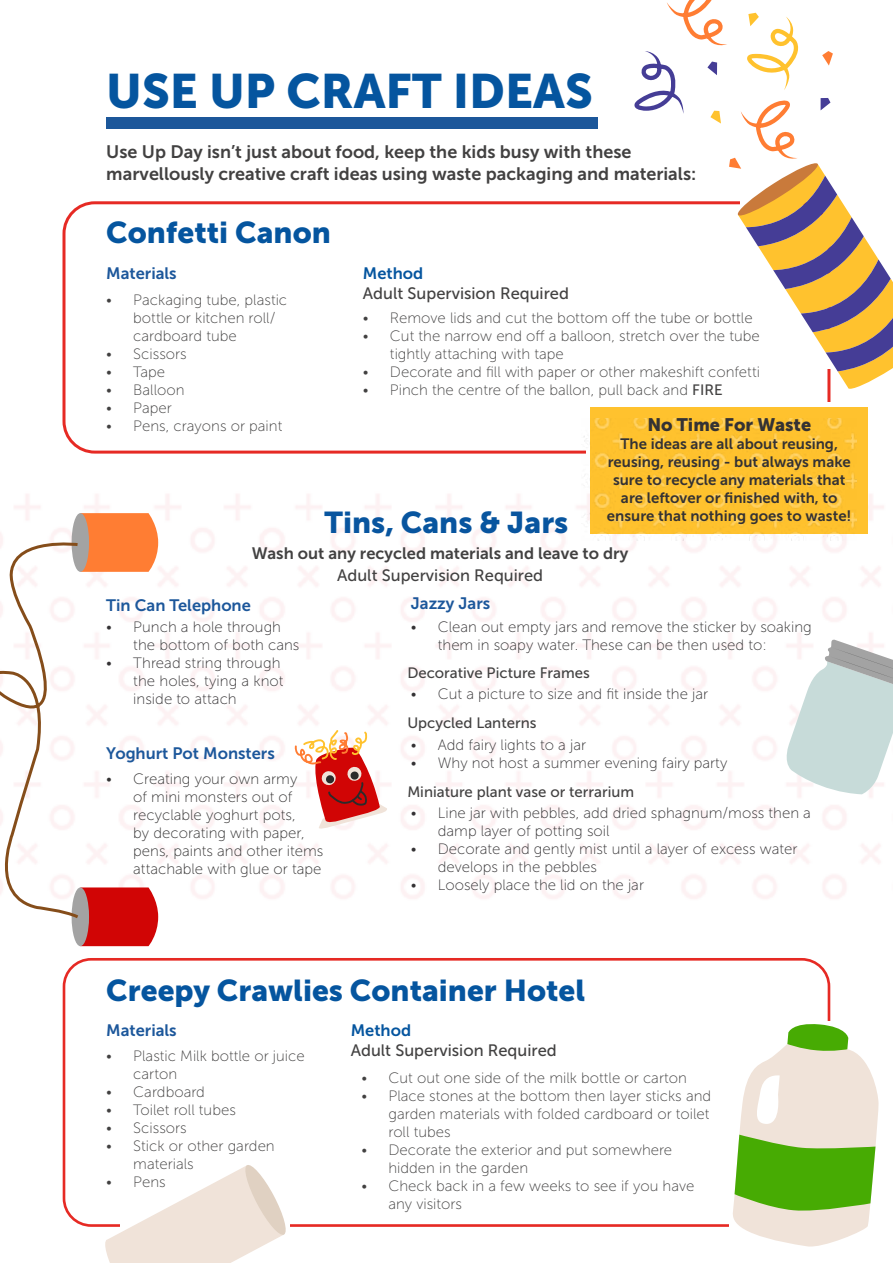
<style>
.page{position:relative;width:893px;height:1263px;background:#fff}
.page>*{position:absolute;margin:0;border:0;box-sizing:border-box;transform-origin:0 0}
.t1{font:48px "Museo Sans 900";color:#05559f}
.t2{font:30px "Museo Sans 900";color:#05559f}
.t3{font:30px "Museo Sans 900";color:#08559f}
.t4{font:18px/21.6px "Museo Sans 700";color:#424141}
.t5{font:18px "Museo Sans 900";color:#343234}
.t6{font:16.5px "Museo Sans 500";color:#424141}
.t7{font:16.5px "Museo Sans 700";color:#1c579b}
.t8{font:16.5px "Museo Sans 700";color:#424141}
.t9{font:16.5px "Museo Sans 700";color:#05559f}
.t10{font:15px/18px "Museo Sans 100";color:#424141}
.t11{font:15px/18px "Museo Sans 100";color:#343234}
.t12{font:15px/18px "Museo Sans 700";color:#343234;text-align:center}
.t13{font:15px/18px "Museo Sans 100";color:#333232}
.t14{font:15px/18px "Museo Sans 100";color:#343334}
.t15{font:15px "Museo Sans 500";color:#424141}
.s1{font-family:"Museo Sans 500"}
.s2{color:#343234}
</style>
<div class="page">
<img style="left:14px;top:494px;width:870px;height:405px">
<div style="left:62px;top:201px;width:768px;height:253px;border:3px solid #e62a24;border-radius:31px"></div>
<div style="left:823px;top:402px;width:12px;height:20px;background:#fff"></div>
<div style="left:63px;top:958px;width:767px;height:269px;border:3px solid #e62a24;border-radius:27px"></div>
<div style="left:279px;top:1219px;width:11px;height:19px;background:#fff"></div>
<div style="left:824px;top:1021px;width:12px;height:19px;background:#fff"></div>
<div style="left:729px;top:1215px;width:12px;height:20px;background:#fff"></div>
<svg style="left:632px;top:0;width:261px;height:391px"></svg>
<svg style="left:733px;top:1024px;width:146px;height:223px"></svg>
<svg style="left:102px;top:1165px;width:184px;height:98px"></svg>
<svg style="left:782px;top:639px;width:111px;height:155px"></svg>
<svg style="left:0;top:513px;width:158px;height:433px"></svg>
<div style="left:106px;top:117px;width:491px;height:11px;background:#1c579a"></div>
<div style="left:590px;top:407px;width:278px;height:126px;background:#ffc22e"></div>
<img style="left:582px;top:419px;width:275px;height:122px">
<svg style="left:295px;top:729px;width:93px;height:101px"></svg>
<h1 class="t1" style="left:106px;top:64px;width:488px">USE UP CRAFT IDEAS</h1>
<p class="t4" style="left:106px;top:141px;width:591px">Use Up Day isn’t just about food, keep the kids busy with these marvellously creative craft ideas using waste packaging and materials:</p>
<h2 class="t2" style="left:106px;top:215px;width:226px">Confetti Canon</h2>
<p class="t7" style="left:106px;top:264px;width:72px">Materials</p>
<p class="t10" style="left:133px;top:291px;width:155px;text-indent:-27px">• Packaging tube, plastic bottle or kitchen roll/ cardboard tube</p>
<p class="t10" style="left:106px;top:345px;width:82px">• Scissors</p>
<p class="t10" style="left:106px;top:363px;width:60px">• Tape</p>
<p class="t10" style="left:106px;top:381px;width:80px">• Balloon</p>
<p class="t10" style="left:106px;top:399px;width:67px">• Paper</p>
<p class="t10" style="left:106px;top:417px;width:178px">• Pens, crayons or paint</p>
<p class="t9" style="left:363px;top:264px;width:62px">Method</p>
<p class="t6" style="left:363px;top:284px;width:208px">Adult Supervision Required</p>
<p class="t10" style="left:363px;top:309px;width:391px">• Remove lids and cut the bottom off the tube or bottle</p>
<p class="t10" style="left:390px;top:327px;width:371px;text-indent:-27px">• Cut the narrow end off a balloon, stretch over the tube tightly attaching with tape</p>
<p class="t10" style="left:363px;top:363px;width:398px">• Decorate and fill with paper or other makeshift confetti</p>
<p class="t10" style="left:363px;top:381px;width:361px">• Pinch the centre of the ballon, pull back and <span class="s1">FIRE</span></p>
<h2 class="t3" style="left:325px;top:505px;width:245px">Tins, Cans &amp; Jars</h2>
<p class="t5" style="left:647px;top:414px;width:165px">No Time For Waste</p>
<p class="t12" style="left:607px;top:435px;width:246px">The ideas are all about reusing, reusing, reusing - but always make sure to recycle any materials that are leftover or finished with, to ensure that nothing goes to waste!</p>
<p class="t8" style="left:252px;top:544px;width:378px">Wash out any recycled materials and leave to dry</p>
<p class="t6" style="left:337px;top:566px;width:208px">Adult Supervision Required</p>
<p class="t7" style="left:106px;top:596px;width:146px">Tin Can Telephone</p>
<p class="t11" style="left:133px;top:618px;width:168px;text-indent:-27px">• Punch a hole through the bottom of both cans</p>
<p class="t11" style="left:133px;top:654px;width:152px;text-indent:-27px">• Thread string through the holes, tying a knot inside to attach</p>
<p class="t7" style="left:106px;top:744px;width:170px">Yoghurt Pot Monsters</p>
<p class="t13" style="left:133px;top:770px;width:192px;text-indent:-27px">• Creating your own army<br>of mini monsters out of recyclable yoghurt pots,<br>by decorating with paper, pens, paints and other items attachable with glue or tape</p>
<p class="t7" style="left:411px;top:594px;width:81px">Jazzy Jars</p>
<p class="t14" style="left:438px;top:618px;width:375px;text-indent:-27px"><span class="s2">• Clean ou</span>t empty jars and remove the sticker by soaking them in soapy water. These can be then used to:</p>
<p class="t15" style="left:407px;top:665px;width:184px">Decorative Picture Frames</p>
<p class="t15" style="left:407px;top:715px;width:131px">Upcycled Lanterns</p>
<p class="t11" style="left:411px;top:685px;width:299px">• Cut a picture to size and fit inside the jar</p>
<p class="t11" style="left:411px;top:736px;width:177px">• Add fairy lights to a jar</p>
<p class="t11" style="left:411px;top:754px;width:318px">• Why not host a summer evening fairy party</p>
<p class="t11" style="left:438px;top:804px;width:375px;text-indent:-27px">• Line jar with pebbles, add dried sphagnum/moss then a damp layer of potting soil</p>
<p class="t11" style="left:438px;top:840px;width:361px;text-indent:-27px">• Decorate and gently mist until a layer of excess water develops in the pebbles</p>
<p class="t11" style="left:411px;top:876px;width:235px">• Loosely place the lid on the jar</p>
<p class="t15" style="left:407px;top:783px;width:228px">Miniature plant vase or terrarium</p>
<h2 class="t2" style="left:106px;top:973px;width:480px">Creepy Crawlies Container Hotel</h2>
<p class="t7" style="left:106px;top:1021px;width:72px">Materials</p>
<p class="t10" style="left:133px;top:1047px;width:173px;text-indent:-27px">• Plastic Milk bottle or juice carton</p>
<p class="t10" style="left:106px;top:1083px;width:100px">• Cardboard</p>
<p class="t10" style="left:106px;top:1101px;width:131px">• Toilet roll tubes</p>
<p class="t10" style="left:106px;top:1119px;width:82px">• Scissors</p>
<p class="t10" style="left:133px;top:1137px;width:143px;text-indent:-27px">• Stick or other garden materials</p>
<p class="t10" style="left:106px;top:1173px;width:61px">• Pens</p>
<p class="t9" style="left:351px;top:1021px;width:62px">Method</p>
<p class="t6" style="left:351px;top:1041px;width:208px">Adult Supervision Required</p>
<p class="t10" style="left:361px;top:1069px;width:327px">• Cut out one side of the milk bottle or carton</p>
<p class="t10" style="left:388px;top:1087px;width:324px;text-align:justify;text-indent:-27px">• Place stones at the bottom then layer sticks and garden materials with folded cardboard or toilet roll tubes</p>
<p class="t10" style="left:388px;top:1141px;width:285px;text-indent:-27px">• Decorate the exterior and put somewhere hidden in the garden</p>
<p class="t10" style="left:388px;top:1177px;width:307px;text-indent:-27px">• Check back in a few weeks to see if you have any visitors</p>
</div>
